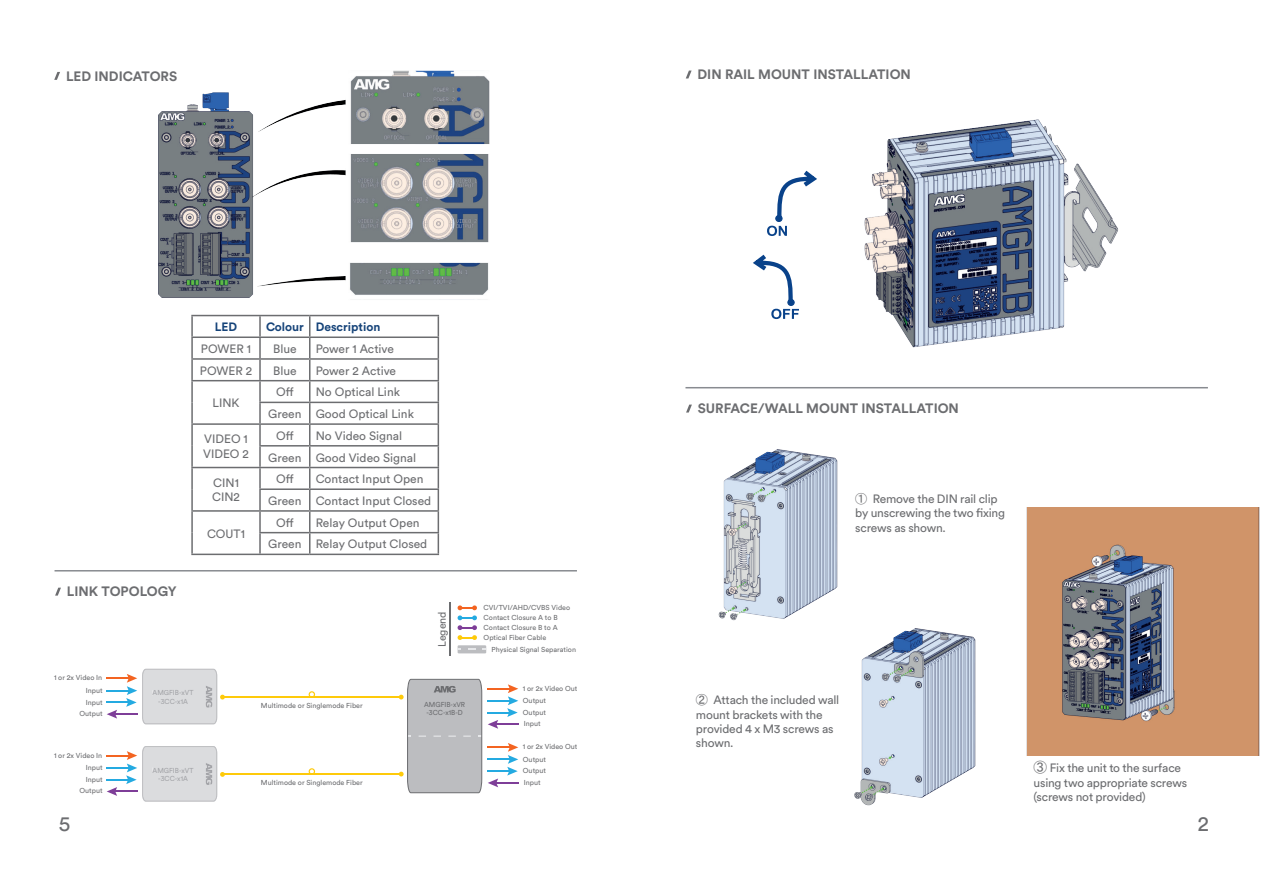
<style>
.page{position:relative;width:1263px;height:893px;background:#fff}
.page>*{position:absolute;margin:0;border:0;box-sizing:border-box;transform-origin:0 0}
.Paragraph_Basic{font:21px "Circular Std";color:#6c6d70}
.t1{font:700 13.5px "Circular Std";color:#6c6d70}
.Paragraph_Basic-2{font:12px/14.4px "Circular Std";letter-spacing:-.01em;color:#6c6d70}
.t2{font:700 12px "Circular Std";color:#154379}
.t3{font:10.65px "Circular Std";color:#6c6d70}
.t4{font:7.2px/11.7px "Circular Std";color:#6c6d70;text-align:right}
.t5{font:7.2px/8.2px "Circular Std";color:#a3a4a8;text-align:center;scale:.96 1}
.t6{font:7.2px/8.2px "Circular Std";color:#6c6d70;text-align:center;scale:.96 1}
.s1{font-family:"MS Gothic"}
.s2{font-family:"MS Gothic";font-size:13.5px}
</style>
<div class="page">
<img style="left:854px;top:656px;width:122px;height:150px">
<img style="left:946px;top:508px;width:314px;height:248px">
<img style="left:718px;top:449px;width:231px;height:207px">
<img style="left:753px;top:119px;width:455px;height:270px">
<svg style="left:686px;top:71px;width:6px;height:7px"></svg>
<svg style="left:686px;top:405px;width:6px;height:8px"></svg>
<hr style="left:685px;top:387px;width:523px;height:1px;background:#888b90">
<svg style="left:54px;top:72px;width:6px;height:8px"></svg>
<svg style="left:767px;top:166px;width:54px;height:70px"></svg>
<svg style="left:753px;top:250px;width:46px;height:69px"></svg>
<img style="left:158px;top:70px;width:332px;height:282px">
<hr style="left:191px;top:338px;width:2px;height:20px;background:#6c6d70">
<hr style="left:259px;top:338px;width:2px;height:20px;background:#6c6d70">
<hr style="left:191px;top:358px;width:69px;height:2px;background:#6c6d70">
<hr style="left:191px;top:360px;width:2px;height:20px;background:#6c6d70">
<hr style="left:260px;top:358px;width:50px;height:2px;background:#6c6d70">
<hr style="left:259px;top:360px;width:2px;height:20px;background:#6c6d70">
<hr style="left:310px;top:358px;width:129px;height:2px;background:#6c6d70">
<hr style="left:191px;top:380px;width:69px;height:1px;background:#6c6d70">
<hr style="left:191px;top:381px;width:2px;height:21px;background:#6c6d70">
<hr style="left:260px;top:380px;width:50px;height:1px;background:#6c6d70">
<hr style="left:259px;top:381px;width:2px;height:21px;background:#6c6d70">
<hr style="left:310px;top:380px;width:129px;height:1px;background:#6c6d70">
<hr style="left:191px;top:402px;width:2px;height:21px;background:#6c6d70">
<hr style="left:259px;top:402px;width:51px;height:1px;background:#6c6d70">
<hr style="left:259px;top:403px;width:2px;height:20px;background:#6c6d70">
<hr style="left:310px;top:402px;width:129px;height:1px;background:#6c6d70">
<hr style="left:191px;top:423px;width:69px;height:2px;background:#6c6d70">
<hr style="left:191px;top:425px;width:2px;height:21px;background:#6c6d70">
<hr style="left:260px;top:423px;width:50px;height:2px;background:#6c6d70">
<hr style="left:259px;top:425px;width:2px;height:20px;background:#6c6d70">
<hr style="left:310px;top:423px;width:129px;height:2px;background:#6c6d70">
<hr style="left:191px;top:446px;width:2px;height:21px;background:#6c6d70">
<hr style="left:259px;top:445px;width:51px;height:2px;background:#6c6d70">
<hr style="left:259px;top:447px;width:2px;height:20px;background:#6c6d70">
<hr style="left:310px;top:445px;width:129px;height:2px;background:#6c6d70">
<hr style="left:191px;top:467px;width:69px;height:1px;background:#6c6d70">
<hr style="left:191px;top:468px;width:2px;height:21px;background:#6c6d70">
<hr style="left:260px;top:467px;width:50px;height:1px;background:#6c6d70">
<hr style="left:259px;top:468px;width:2px;height:20px;background:#6c6d70">
<hr style="left:310px;top:467px;width:129px;height:1px;background:#6c6d70">
<hr style="left:191px;top:489px;width:2px;height:21px;background:#6c6d70">
<hr style="left:259px;top:488px;width:51px;height:2px;background:#6c6d70">
<hr style="left:259px;top:490px;width:2px;height:20px;background:#6c6d70">
<hr style="left:310px;top:488px;width:129px;height:2px;background:#6c6d70">
<hr style="left:191px;top:510px;width:69px;height:2px;background:#6c6d70">
<hr style="left:191px;top:512px;width:2px;height:21px;background:#6c6d70">
<hr style="left:260px;top:510px;width:50px;height:2px;background:#6c6d70">
<hr style="left:259px;top:512px;width:2px;height:20px;background:#6c6d70">
<hr style="left:310px;top:510px;width:129px;height:2px;background:#6c6d70">
<hr style="left:191px;top:533px;width:2px;height:21px;background:#6c6d70">
<hr style="left:259px;top:532px;width:51px;height:1px;background:#6c6d70">
<hr style="left:259px;top:533px;width:2px;height:21px;background:#6c6d70">
<hr style="left:310px;top:532px;width:129px;height:1px;background:#6c6d70">
<hr style="left:191px;top:554px;width:69px;height:1px;background:#6c6d70">
<hr style="left:260px;top:554px;width:50px;height:1px;background:#6c6d70">
<hr style="left:310px;top:554px;width:129px;height:1px;background:#6c6d70">
<hr style="left:191px;top:315px;width:69px;height:1px;background:#6c6d70">
<hr style="left:191px;top:316px;width:2px;height:20px;background:#6c6d70">
<hr style="left:260px;top:315px;width:50px;height:1px;background:#6c6d70">
<hr style="left:259px;top:316px;width:2px;height:20px;background:#6c6d70">
<hr style="left:310px;top:315px;width:129px;height:1px;background:#6c6d70">
<svg style="left:309px;top:316px;width:1px;height:238px"></svg>
<svg style="left:438px;top:316px;width:1px;height:238px"></svg>
<hr style="left:191px;top:336px;width:69px;height:2px;background:#6c6d70">
<hr style="left:260px;top:336px;width:50px;height:2px;background:#6c6d70">
<hr style="left:310px;top:336px;width:129px;height:2px;background:#6c6d70">
<svg style="left:55px;top:588px;width:6px;height:8px"></svg>
<hr style="left:55px;top:570px;width:522px;height:1px;background:#888b90">
<hr style="left:450px;top:602px;width:1px;height:54px;background:#6c6d70">
<svg style="left:458px;top:605px;width:19px;height:35px"></svg>
<hr style="left:222px;top:696px;width:179px;height:2px;background:#feca0a">
<svg style="left:106px;top:669px;width:119px;height:55px"></svg>
<hr style="left:222px;top:774px;width:179px;height:1px;background:#feca0a">
<svg style="left:106px;top:746px;width:119px;height:56px"></svg>
<svg style="left:309px;top:691px;width:6px;height:5px"></svg>
<svg style="left:309px;top:768px;width:6px;height:6px"></svg>
<svg style="left:399px;top:679px;width:119px;height:114px"></svg>
<svg style="left:458px;top:645px;width:28px;height:8px"></svg>
<p class="t1" style="left:66px;top:67px;width:113px">LED INDICATORS</p>
<p class="t1" style="left:67px;top:583px;width:111px">LINK TOPOLOGY</p>
<p class="t4" style="left:54px;top:672px;width:50px">1 or 2x Video In</p>
<p class="t2" style="left:215px;top:319px;width:24px">LED</p>
<p class="t2" style="left:266px;top:319px;width:39px">Colour</p>
<p class="t2" style="left:316px;top:319px;width:66px">Description</p>
<p class="Paragraph_Basic-2" style="left:201px;top:341px;width:52px">POWER 1</p>
<p class="Paragraph_Basic-2" style="left:273px;top:341px;width:25px">Blue</p>
<p class="Paragraph_Basic-2" style="left:316px;top:341px;width:80px">Power 1 Active</p>
<p class="Paragraph_Basic-2" style="left:200px;top:363px;width:54px">POWER 2</p>
<p class="Paragraph_Basic-2" style="left:273px;top:363px;width:25px">Blue</p>
<p class="Paragraph_Basic-2" style="left:316px;top:363px;width:82px">Power 2 Active</p>
<p class="Paragraph_Basic-2" style="left:212px;top:396px;width:29px">LINK</p>
<p class="Paragraph_Basic-2" style="left:276px;top:385px;width:19px">Off</p>
<p class="Paragraph_Basic-2" style="left:316px;top:385px;width:86px">No Optical Link</p>
<p class="Paragraph_Basic-2" style="left:268px;top:407px;width:35px">Green</p>
<p class="Paragraph_Basic-2" style="left:316px;top:407px;width:100px">Good Optical Link</p>
<p class="Paragraph_Basic-2" style="left:204px;top:432px;width:45px">VIDEO 1</p>
<p class="Paragraph_Basic-2" style="left:203px;top:446px;width:47px">VIDEO 2</p>
<p class="Paragraph_Basic-2" style="left:213px;top:475px;width:27px">CIN1</p>
<p class="Paragraph_Basic-2" style="left:212px;top:490px;width:29px">CIN2</p>
<p class="Paragraph_Basic-2" style="left:207px;top:526px;width:39px">COUT1</p>
<p class="Paragraph_Basic-2" style="left:276px;top:428px;width:19px">Off</p>
<p class="Paragraph_Basic-2" style="left:316px;top:428px;width:88px">No Video Signal</p>
<p class="Paragraph_Basic-2" style="left:268px;top:450px;width:35px">Green</p>
<p class="Paragraph_Basic-2" style="left:316px;top:450px;width:102px">Good Video Signal</p>
<p class="Paragraph_Basic-2" style="left:276px;top:472px;width:19px">Off</p>
<p class="Paragraph_Basic-2" style="left:316px;top:472px;width:109px">Contact Input Open</p>
<p class="Paragraph_Basic-2" style="left:268px;top:493px;width:35px">Green</p>
<p class="Paragraph_Basic-2" style="left:316px;top:493px;width:117px">Contact Input Closed</p>
<p class="Paragraph_Basic-2" style="left:276px;top:515px;width:19px">Off</p>
<p class="Paragraph_Basic-2" style="left:316px;top:515px;width:105px">Relay Output Open</p>
<p class="Paragraph_Basic-2" style="left:268px;top:537px;width:35px">Green</p>
<p class="Paragraph_Basic-2" style="left:316px;top:537px;width:113px">Relay Output Closed</p>
<p class="t3" style="left:436px;top:647px;width:37px;rotate:-90deg">Legend</p>
<p class="t4" style="left:484px;top:602px;width:88px">CVI/TVI/AHD/CVBS Video</p>
<p class="t4" style="left:484px;top:613px;width:76px;line-height:9.8px;text-align:left">Contact Closure A to B<br>Contact Closure B to A</p>
<p class="t4" style="left:484px;top:631px;width:64px">Optical Fiber Cable</p>
<p class="t4" style="left:491px;top:643px;width:86px">Physical Signal Separation</p>
<p class="t4" style="left:79px;top:684px;width:25px">Input<br>Input<br>Output</p>
<p class="t5" style="left:153px;top:689px;width:44px">AMGFIB-xVT -3CC-x1A</p>
<p class="t4" style="left:261px;top:700px;width:103px">Multimode or Singlemode Fiber</p>
<p class="t4" style="left:523px;top:682px;width:56px">1 or 2x Video Out</p>
<p class="t6" style="left:424px;top:700px;width:44px">AMGFIB-xVR -3CC-x1B-D</p>
<p class="t4" style="left:523px;top:694px;width:25px;text-align:justify">Output Output Input</p>
<p class="t4" style="left:523px;top:741px;width:56px">1 or 2x Video Out</p>
<p class="t4" style="left:54px;top:749px;width:50px">1 or 2x Video In</p>
<p class="t4" style="left:79px;top:761px;width:25px">Input<br>Input<br>Output</p>
<p class="t5" style="left:153px;top:766px;width:44px">AMGFIB-xVT -3CC-x1A</p>
<p class="t4" style="left:261px;top:777px;width:103px">Multimode or Singlemode Fiber</p>
<p class="t4" style="left:523px;top:753px;width:25px;text-align:justify">Output Output Input</p>
<p class="t1" style="left:697px;top:66px;width:215px">DIN RAIL MOUNT INSTALLATION</p>
<p class="t1" style="left:698px;top:400px;width:263px">SURFACE/WALL MOUNT INSTALLATION</p>
<p class="Paragraph_Basic-2" style="left:855px;top:491px;width:151px"><span class="s1">①</span> Remove the DIN rail clip by unscrewing the two fixing screws as shown.</p>
<p class="Paragraph_Basic-2" style="left:696px;top:692px;width:145px"><span class="s1">②</span> Attach the included wall mount brackets with the provided 4 x M3 screws as shown.</p>
<p class="Paragraph_Basic-2" style="left:1033px;top:760px;width:155px"><span class="s2">③</span> Fix the unit to the surface using two appropriate screws (screws not provided)</p>
<p class="Paragraph_Basic" style="left:59px;top:811px;width:13px">5</p>
<p class="Paragraph_Basic" style="left:1198px;top:811px;width:13px">2</p>
</div>
